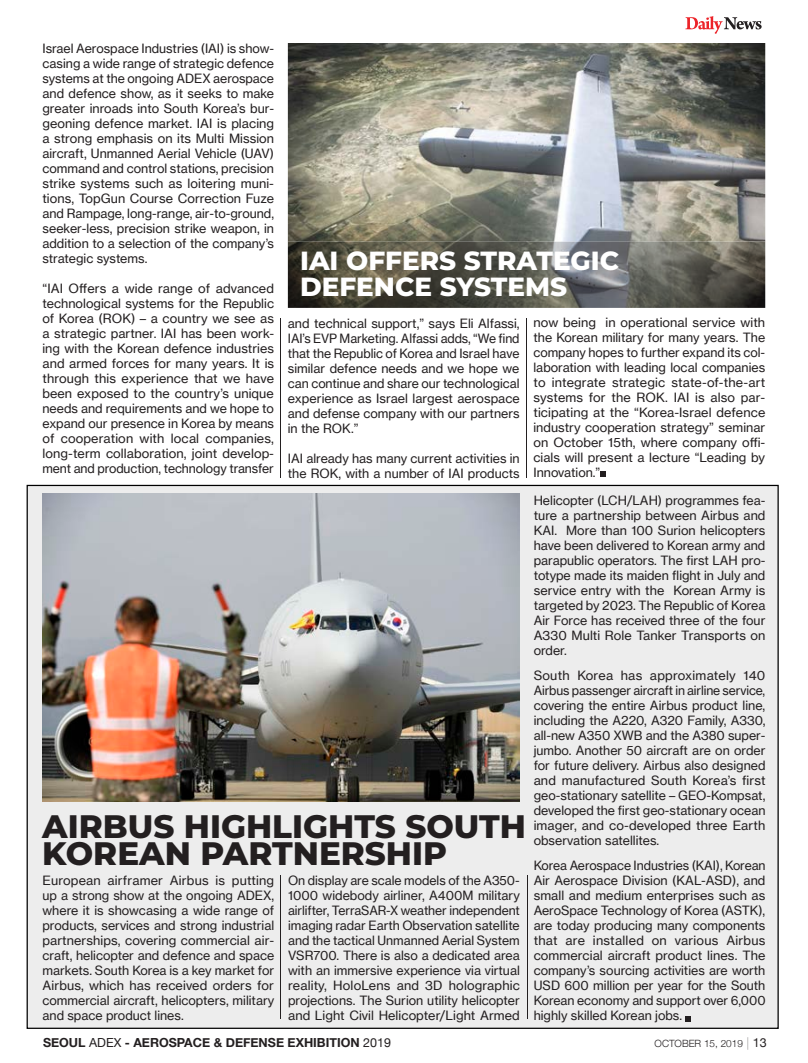
<style>
.page{position:relative;width:808px;height:1063px;background:#fff}
.page>*{position:absolute;margin:0;border:0;box-sizing:border-box;transform-origin:0 0}
.t1{font:800 32.5px/27.5px "Montserrat";color:#231f20}
.t2{font:800 26.25px/26.2px "Montserrat";color:#fff}
.t3{font:12.5px/15px "N Haas Grotesk TX Pro 55 Rg";color:#231f20;text-align:justify}
.t4{font:700 12.5px "Helvetica Neue";color:#231f20}
.t5{font:300 10px "Helvetica Neue";color:#231f20}
.s1{font-weight:400}
.s2{font-weight:200;font-size:12.5px}
.s3{font-weight:400;font-size:12.5px}
</style>
<div class="page">
<svg style="left:685px;top:16px;width:77px;height:18px"></svg>
<div style="left:27px;top:485px;width:751px;height:543px;background:#ededed"></div>
<img style="left:288px;top:43px;width:477px;height:199px">
<img style="left:288px;top:242px;width:477px;height:66px">
<hr style="left:280px;top:318px;width:1px;height:159px;background:#231f20">
<hr style="left:526px;top:318px;width:1px;height:159px;background:#231f20">
<hr style="left:280px;top:875px;width:1px;height:144px;background:#231f20">
<hr style="left:527px;top:875px;width:1px;height:144px;background:#231f20">
<svg style="left:685px;top:1016px;width:6px;height:6px"></svg>
<svg style="left:600px;top:471px;width:6px;height:6px"></svg>
<img style="left:42px;top:494px;width:478px;height:307px">
<p class="t3" style="left:42px;top:41px;width:233px">Israel Aerospace Industries (IAI) is show&shy;casing a wide range of strategic defence systems at the ongoing ADEX aerospace and defence show, as it seeks to make greater inroads into South Korea’s bur&shy;geoning defence market. IAI is placing a strong emphasis on its Multi Mission aircraft, Unmanned Aerial Vehicle (UAV) command and control stations, precision strike systems such as loitering muni&shy;tions, TopGun Course Correction Fuze and Rampage, long-range, air-to-ground, seeker-less, precision strike weapon, in addition to a selection of the company’s strategic systems.</p>
<p class="t3" style="left:42px;top:281px;width:233px">“IAI Offers a wide range of advanced technological systems for the Republic of Korea (ROK) – a country we see as a strategic partner. IAI has been work&shy;ing with the Korean defence industries and armed forces for many years. It is through this experience that we have been exposed to the country’s unique needs and requirements and we hope to expand our presence in Korea by means of cooperation with local companies, long-term collaboration, joint develop&shy;ment and production, technology transfer</p>
<h2 class="t2" style="left:300px;top:246px;width:320px">IAI OFFERS STRATEGIC<br>DEFENCE SYSTEMS</h2>
<p class="t3" style="left:533px;top:315px;width:233px">now being in operational service with the Korean military for many years. The company hopes to further expand its col&shy;laboration with leading local companies to integrate strategic state-of-the-art systems for the ROK. IAI is also par&shy;ticipating at the “Korea-Israel defence industry cooperation strategy” seminar on October 15th, where company offi&shy;cials will present a lecture “Leading by Innovation.”</p>
<p class="t3" style="left:534px;top:493px;width:233px">Helicopter (LCH/LAH) programmes fea&shy;ture a partnership between Airbus and KAI. More than 100 Surion helicopters have been delivered to Korean army and parapublic operators. The first LAH pro&shy;totype made its maiden flight in July and service entry with the Korean Army is targeted by 2023. The Republic of Korea Air Force has received three of the four A330 Multi Role Tanker Transports on order.</p>
<p class="t3" style="left:534px;top:668px;width:233px">South Korea has approximately 140<br>Airbus passenger aircraft in airline service, covering the entire Airbus product line, including the A220, A320 Family, A330, all-new A350 XWB and the A380 super&shy;jumbo. Another 50 aircraft are on order for future delivery. Airbus also designed and manufactured South Korea’s first geo-stationary satellite – GEO-Kompsat, developed the first geo-stationary ocean imager, and co-developed three Earth observation satellites.</p>
<p class="t3" style="left:534px;top:858px;width:233px">Korea Aerospace Industries (KAI), Korean Air Aerospace Division (KAL-ASD), and small and medium enterprises such as AeroSpace Technology of Korea (ASTK), are today producing many components that are installed on various Airbus commercial aircraft product lines. The company’s sourcing activities are worth USD 600 million per year for the South Korean economy and support over 6,000 highly skilled Korean jobs.</p>
<p class="t3" style="left:288px;top:316px;width:233px">and technical support,” says Eli Alfassi, IAI’s EVP Marketing. Alfassi adds, “We find that the Republic of Korea and Israel have similar defence needs and we hope we can continue and share our technological experience as Israel largest aerospace and defense company with our partners in the ROK.”</p>
<p class="t3" style="left:288px;top:451px;width:233px">IAI already has many current activities in the ROK, with a number of IAI products</p>
<h1 class="t1" style="left:42px;top:811px;width:485px">AIRBUS HIGHLIGHTS SOUTH<br>KOREAN PARTNERSHIP</h1>
<p class="t3" style="left:288px;top:873px;width:233px">On display are scale models of the A350- 1000 widebody airliner, A400M military airlifter, TerraSAR-X weather independent imaging radar Earth Observation satellite and the tactical Unmanned Aerial System VSR700. There is also a dedicated area with an immersive experience via virtual reality, HoloLens and 3D holographic projections. The Surion utility helicopter and Light Civil Helicopter/Light Armed</p>
<p class="t3" style="left:43px;top:873px;width:233px">European airframer Airbus is putting up a strong show at the ongoing ADEX, where it is showcasing a wide range of products, services and strong industrial partnerships, covering commercial air&shy;craft, helicopter and defence and space markets. South Korea is a key market for Airbus, which has received orders for commercial aircraft, helicopters, military and space product lines.</p>
<p class="t4" style="left:43px;top:1033px;width:349px">SEOUL <span class="s1">ADEX</span> - AEROSPACE &amp; DEFENSE EXHIBITION <span class="s1">2019</span></p>
<p class="t5" style="left:655px;top:1035px;width:114px">OCTOBER 15, 2019 <span class="s2">|</span> <span class="s3">13</span></p>
</div>
